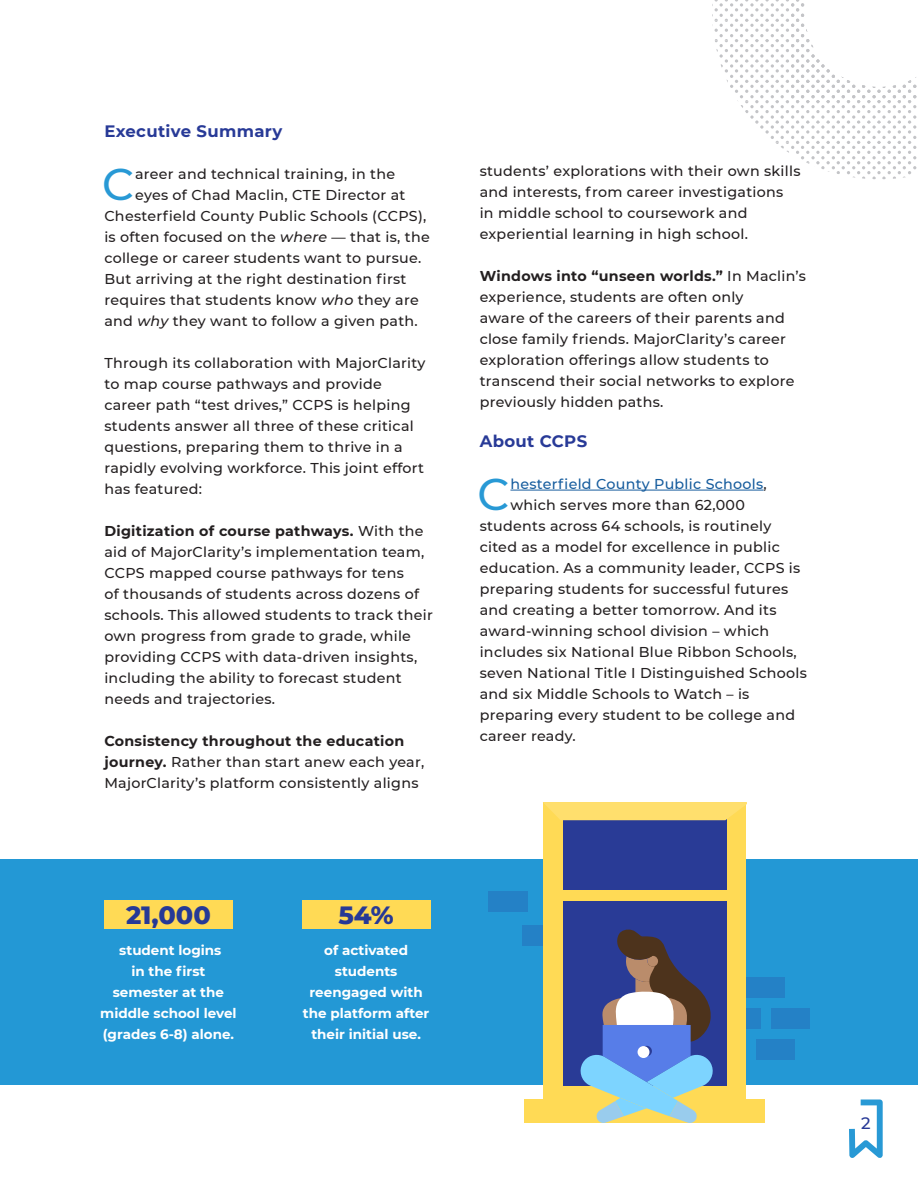
<style>
.page{position:relative;width:918px;height:1188px;background:#fff}
.page>*{position:absolute;margin:0;border:0;box-sizing:border-box;transform-origin:0 0}
.t1{font:500 44.25px "Montserrat";color:#2899d5}
.t2{font:800 25.5px "Montserrat";color:#263996}
.Paragraph_Style_1{font:700 16.5px "Montserrat";letter-spacing:.02em;color:#283a97}
.t3{font:500 16.5px "Montserrat";color:#283a97}
.Paragraph_Style_1-2{font:500 14.25px/21px "Montserrat";letter-spacing:.02em;color:#231f20}
.t4{font:500 14.25px "Montserrat";letter-spacing:.02em;color:#175d9e}
.t5{font:700 13.5px/21px "Montserrat";color:#fff;text-align:center}
.s1{font-style:italic}
.s2{font-weight:700}
.s3{color:#231f20}
</style>
<div class="page">
<div style="left:0;top:859px;width:918px;height:226px;background:#2398d5"></div>
<svg style="left:712px;top:0;width:204px;height:179px"></svg>
<hr style="left:510px;top:490px;width:254px;height:1px;background:#175d9e">
<svg style="left:849px;top:1100px;width:34px;height:58px"></svg>
<div style="left:722px;top:1008px;width:39px;height:21px;background:#2481c6"></div>
<div style="left:746px;top:978px;width:39px;height:20px;background:#2481c6"></div>
<div style="left:756px;top:1039px;width:39px;height:21px;background:#2481c6"></div>
<div style="left:771px;top:1008px;width:39px;height:21px;background:#2481c6"></div>
<div style="left:522px;top:925px;width:39px;height:21px;background:#2481c6"></div>
<div style="left:488px;top:892px;width:39px;height:20px;background:#2481c6"></div>
<div style="left:543px;top:802px;width:203px;height:299px;background:#ffda55"></div>
<div style="left:563px;top:818px;width:163px;height:268px;background:#293b96"></div>
<div style="left:524px;top:1099px;width:241px;height:24px;background:#ffda55"></div>
<div style="left:550px;top:890px;width:182px;height:10px;background:#ffda55"></div>
<svg style="left:543px;top:802px;width:204px;height:18px;background:#fede6b"></svg>
<svg style="left:580px;top:929px;width:133px;height:194px"></svg>
<div style="left:302px;top:901px;width:128px;height:28px;background:#ffda55"></div>
<div style="left:104px;top:901px;width:128px;height:28px;background:#ffda55"></div>
<p class="Paragraph_Style_1" style="left:104px;top:119px;width:180px">Executive Summary</p>
<p class="t1" style="left:102px;top:153px;width:34px">C</p>
<p class="Paragraph_Style_1-2" style="left:135px;top:162px;width:261px">areer and technical training, in the</p>
<p class="Paragraph_Style_1-2" style="left:135px;top:183px;width:272px">eyes of Chad Maclin, CTE Director at</p>
<p class="Paragraph_Style_1-2" style="left:104px;top:204px;width:324px">Chesterfield County Public Schools (CCPS),</p>
<p class="Paragraph_Style_1-2" style="left:104px;top:225px;width:327px">is often focused on the <span class="s1">where</span> — that is, the</p>
<p class="Paragraph_Style_1-2" style="left:104px;top:246px;width:318px">college or career students want to pursue.</p>
<p class="Paragraph_Style_1-2" style="left:104px;top:267px;width:304px">But arriving at the right destination first</p>
<p class="Paragraph_Style_1-2" style="left:104px;top:288px;width:316px">requires that students know <span class="s1">who</span> they are</p>
<p class="Paragraph_Style_1-2" style="left:104px;top:309px;width:315px">and <span class="s1">why</span> they want to follow a given path.</p>
<p class="Paragraph_Style_1-2" style="left:104px;top:351px;width:323px">Through its collaboration with MajorClarity to map course pathways and provide career path “test drives,” CCPS is helping students answer all three of these critical questions, preparing them to thrive in a rapidly evolving workforce. This joint effort has featured:</p>
<p class="Paragraph_Style_1-2" style="left:104px;top:519px;width:330px"><span class="s2">Digitization of course pathways.</span> With the aid of MajorClarity’s implementation team, CCPS mapped course pathways for tens<br>of thousands of students across dozens of schools. This allowed students to track their own progress from grade to grade, while providing CCPS with data-driven insights, including the ability to forecast student needs and trajectories.</p>
<p class="Paragraph_Style_1-2" style="left:104px;top:729px;width:321px"><span class="s2">Consistency throughout the education journey.</span> Rather than start anew each year,<br>MajorClarity’s platform consistently aligns</p>
<p class="t2" style="left:126px;top:896px;width:86px">21,000</p>
<p class="t5" style="left:100px;top:939px;width:138px">student logins<br>in the first semester at the middle school level (grades 6-8) alone.</p>
<p class="t2" style="left:338px;top:896px;width:57px">54%</p>
<p class="t5" style="left:303px;top:939px;width:128px">of activated students reengaged with the platform after their initial use.</p>
<p class="Paragraph_Style_1-2" style="left:480px;top:160px;width:322px">students’ explorations with their own skills and interests, from career investigations in middle school to coursework and experiential learning in high school.</p>
<p class="Paragraph_Style_1-2" style="left:480px;top:265px;width:328px"><span class="s2">Windows into “unseen worlds.”</span> In Maclin’s experience, students are often only<br>aware of the careers of their parents and close family friends. MajorClarity’s career exploration offerings allow students to transcend their social networks to explore previously hidden paths.</p>
<p class="Paragraph_Style_1" style="left:480px;top:429px;width:109px">About CCPS</p>
<p class="t1" style="left:478px;top:463px;width:34px">C</p>
<p class="t4" style="left:510px;top:474px;width:258px">hesterfield County Public Schools<span class="s3">,</span></p>
<p class="Paragraph_Style_1-2" style="left:510px;top:494px;width:236px">which serves more than 62,000</p>
<p class="Paragraph_Style_1-2" style="left:480px;top:515px;width:293px">students across 64 schools, is routinely</p>
<p class="Paragraph_Style_1-2" style="left:480px;top:536px;width:302px">cited as a model for excellence in public</p>
<p class="Paragraph_Style_1-2" style="left:480px;top:557px;width:322px">education. As a community leader, CCPS is</p>
<p class="Paragraph_Style_1-2" style="left:480px;top:578px;width:310px">preparing students for successful futures</p>
<p class="Paragraph_Style_1-2" style="left:480px;top:599px;width:298px">and creating a better tomorrow. And its</p>
<p class="Paragraph_Style_1-2" style="left:480px;top:620px;width:291px">award-winning school division – which</p>
<p class="Paragraph_Style_1-2" style="left:480px;top:641px;width:319px">includes six National Blue Ribbon Schools,</p>
<p class="Paragraph_Style_1-2" style="left:480px;top:662px;width:329px">seven National Title I Distinguished Schools</p>
<p class="Paragraph_Style_1-2" style="left:480px;top:683px;width:271px">and six Middle Schools to Watch – is</p>
<p class="Paragraph_Style_1-2" style="left:480px;top:704px;width:317px">preparing every student to be college and</p>
<p class="Paragraph_Style_1-2" style="left:480px;top:725px;width:98px">career ready.</p>
<p class="t3" style="left:861px;top:1112px;width:11px">2</p>
</div>
